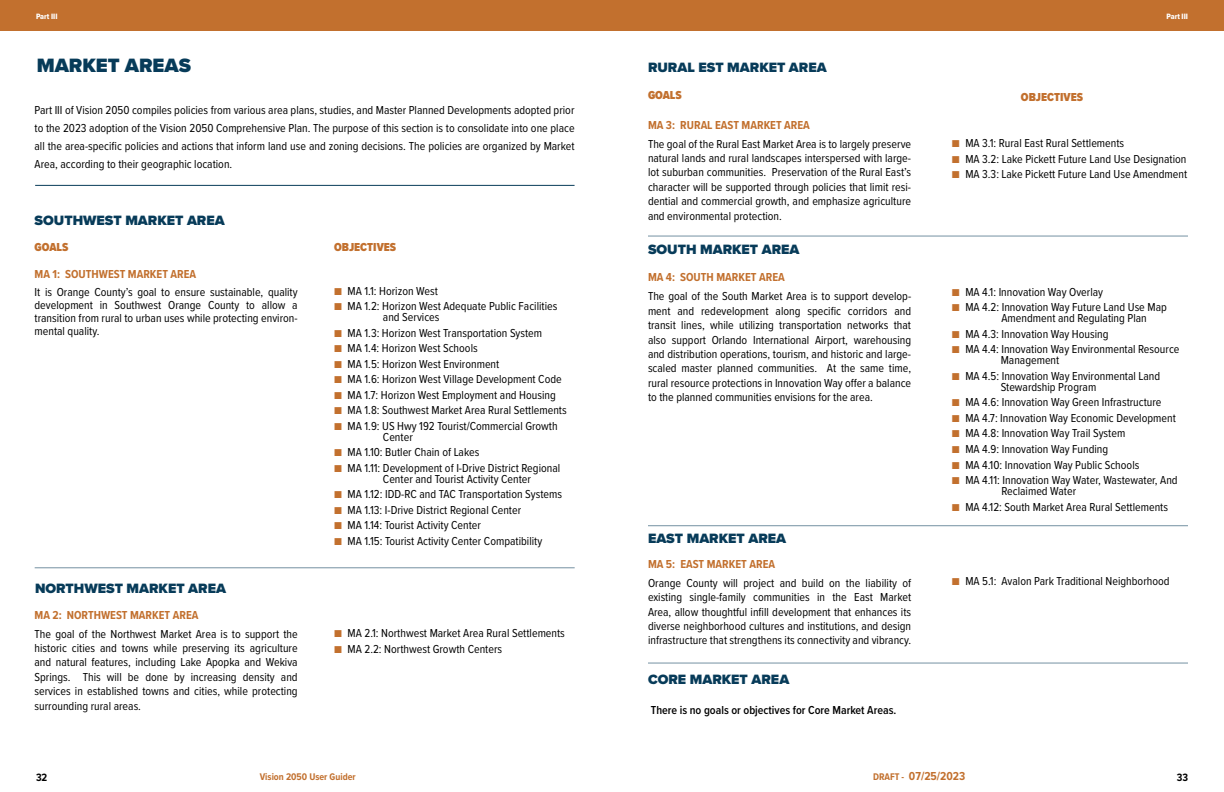
<style>
.page{position:relative;width:1224px;height:792px;background:#fff}
.page>*{position:absolute;margin:0;border:0;box-sizing:border-box;transform-origin:0 0}
.t1{font:900 20px "Proxima Nova";color:#073b59}
.t2{font:900 14px "Proxima Nova";color:#073b59}
.t3{font:12px/14.4px "Proxima Nova Cond";color:#000}
.t4{font:700 12px "Proxima Nova Cond";color:#c2702e}
.t5{font:600 12px "Proxima Nova Cond";color:#000}
.t6{font:900 12px "Proxima Nova Cond";color:#c2702e}
.t7{font:700 11px "Proxima Nova Cond";color:#000}
.t8{font:700 10px "Proxima Nova Cond";color:#c2702e}
.t9{font:8px "Proxima Nova Cond Extrabld";color:#fff}
.s1{font-family:"Proxima Nova";color:#c2702e}
.s2{font-size:10px}
</style>
<div class="page">
<div style="left:0;top:0;width:612px;height:31px;background:#c2702e"></div>
<div style="left:612px;top:0;width:612px;height:31px;background:#c2702e"></div>
<hr style="left:35px;top:185px;width:540px;height:1px;background:#073b59">
<hr style="left:648px;top:236px;width:540px;height:1px;background:#7491a2">
<hr style="left:35px;top:568px;width:540px;height:1px;background:#7491a2">
<hr style="left:648px;top:526px;width:540px;height:1px;background:#7491a2">
<hr style="left:648px;top:663px;width:540px;height:1px;background:#7491a2">
<p class="t9" style="left:36px;top:10px;width:23px">Part III</p>
<p class="t9" style="left:1166px;top:10px;width:23px">Part III</p>
<h1 class="t1" style="left:37px;top:50px;width:156px">MARKET AREAS</h1>
<p class="t3" style="left:35px;top:100px;width:542px;line-height:18px;text-align:justify">Part III of Vision 2050 compiles policies from various area plans, studies, and Master Planned Developments adopted prior to the 2023 adoption of the Vision 2050 Comprehensive Plan. The purpose of this section is to consolidate into one place all the area-specific policies and actions that inform land use and zoning decisions. The policies are organized by Market Area, according to their geographic location.</p>
<p class="t2" style="left:35px;top:209px;width:192px">SOUTHWEST MARKET AREA</p>
<p class="t6" style="left:35px;top:239px;width:35px">GOALS</p>
<p class="t4" style="left:35px;top:265px;width:163px">MA 1: SOUTHWEST MARKET AREA</p>
<p class="t3" style="left:35px;top:285px;width:265px;line-height:13.2px;text-align:justify">It is Orange County’s goal to ensure sustainable, quality development in Southwest Orange County to allow a transition from rural to urban uses while protecting environ&shy;mental quality.</p>
<p class="t2" style="left:35px;top:578px;width:192px">NORTHWEST MARKET AREA</p>
<p class="t4" style="left:35px;top:606px;width:165px">MA 2: NORTHWEST MARKET AREA</p>
<p class="t3" style="left:35px;top:626px;width:265px;text-align:justify">The goal of the Northwest Market Area is to support the historic cities and towns while preserving its agriculture and natural features, including Lake Apopka and Wekiva Springs. This will be done by increasing density and services in established towns and cities, while protecting surrounding rural areas.</p>
<p class="t6" style="left:334px;top:239px;width:64px">OBJECTIVES</p>
<p class="t3" style="left:334px;top:283px;width:105px"><span class="s1">■</span> MA 1.1: Horizon West</p>
<p class="t3" style="left:383px;top:300px;width:176px;line-height:11px;text-indent:-49px"><span class="s1">■</span> MA 1.2: Horizon West Adequate Public Facilities and Services</p>
<p class="t3" style="left:334px;top:325px;width:210px"><span class="s1">■</span> MA 1.3: Horizon West Transportation System</p>
<p class="t3" style="left:334px;top:340px;width:145px"><span class="s1">■</span> MA 1.4: Horizon West Schools</p>
<p class="t3" style="left:334px;top:356px;width:167px"><span class="s1">■</span> MA 1.5: Horizon West Environment</p>
<p class="t3" style="left:334px;top:371px;width:229px"><span class="s1">■</span> MA 1.6: Horizon West Village Development Code</p>
<p class="t3" style="left:334px;top:387px;width:223px"><span class="s1">■</span> MA 1.7: Horizon West Employment and Housing</p>
<p class="t3" style="left:334px;top:402px;width:234px"><span class="s1">■</span> MA 1.8: Southwest Market Area Rural Settlements</p>
<p class="t3" style="left:383px;top:420px;width:176px;line-height:11px;text-indent:-49px"><span class="s1">■</span> MA 1.9: US Hwy 192 Tourist/Commercial Growth<br>Center</p>
<p class="t3" style="left:334px;top:444px;width:147px"><span class="s1">■</span> MA 1.10: Butler Chain of Lakes</p>
<p class="t3" style="left:383px;top:462px;width:179px;line-height:11px;text-indent:-49px"><span class="s1">■</span> MA 1.11: Development of I-Drive District Regional<br>Center and Tourist Activity Center</p>
<p class="t3" style="left:334px;top:486px;width:230px"><span class="s1">■</span> MA 1.12: IDD-RC and TAC Transportation Systems</p>
<p class="t3" style="left:334px;top:502px;width:189px"><span class="s1">■</span> MA 1.13: I-Drive District Regional Center</p>
<p class="t3" style="left:334px;top:517px;width:148px"><span class="s1">■</span> MA 1.14: Tourist Activity Center</p>
<p class="t3" style="left:334px;top:533px;width:210px"><span class="s1">■</span> MA 1.15: Tourist Activity Center Compatibility</p>
<p class="t3" style="left:334px;top:626px;width:232px"><span class="s1">■</span> MA 2.1: Northwest Market Area Rural Settlements</p>
<p class="t3" style="left:334px;top:641px;width:170px"><span class="s1">■</span> MA 2.2: Northwest Growth Centers</p>
<p class="t2" style="left:648px;top:57px;width:180px">RURAL EST MARKET AREA</p>
<p class="t6" style="left:648px;top:86px;width:35px">GOALS</p>
<p class="t4" style="left:648px;top:116px;width:163px">MA 3: RURAL EAST MARKET AREA</p>
<p class="t3" style="left:648px;top:136px;width:265px;text-align:justify">The goal of the Rural East Market Area is to largely preserve natural lands and rural landscapes interspersed with large&shy;lot suburban communities. Preservation of the Rural East’s character will be supported through policies that limit resi&shy;dential and commercial growth, and emphasize agriculture and environmental protection.</p>
<p class="t2" style="left:648px;top:239px;width:153px">SOUTH MARKET AREA</p>
<p class="t4" style="left:648px;top:269px;width:138px">MA 4: SOUTH MARKET AREA</p>
<p class="t3" style="left:648px;top:289px;width:265px;text-align:justify">The goal of the South Market Area is to support develop&shy;ment and redevelopment along specific corridors and transit lines, while utilizing transportation networks that also support Orlando International Airport, warehousing and distribution operations, tourism, and historic and large&shy;scaled master planned communities. At the same time, rural resource protections in Innovation Way offer a balance to the planned communities envisions for the area.</p>
<p class="t2" style="left:648px;top:528px;width:140px">EAST MARKET AREA</p>
<p class="t4" style="left:648px;top:555px;width:129px">MA 5: EAST MARKET AREA</p>
<p class="t3" style="left:648px;top:575px;width:265px;text-align:justify">Orange County will project and build on the liability of existing single-family communities in the East Market Area, allow thoughtful infill development that enhances its diverse neighborhood cultures and institutions, and design infrastructure that strengthens its connectivity and vibrancy.</p>
<p class="t2" style="left:648px;top:669px;width:143px">CORE MARKET AREA</p>
<p class="t5" style="left:651px;top:701px;width:247px">There is no goals or objectives for Core Market Areas.</p>
<p class="t6" style="left:1021px;top:88px;width:64px">OBJECTIVES</p>
<p class="t3" style="left:952px;top:136px;width:174px"><span class="s1">■</span> MA 3.1: Rural East Rural Settlements</p>
<p class="t3" style="left:952px;top:151px;width:236px"><span class="s1">■</span> MA 3.2: Lake Pickett Future Land Use Designation</p>
<p class="t3" style="left:952px;top:167px;width:237px"><span class="s1">■</span> MA 3.3: Lake Pickett Future Land Use Amendment</p>
<p class="t3" style="left:952px;top:284px;width:153px"><span class="s1">■</span> MA 4.1: Innovation Way Overlay</p>
<p class="t3" style="left:1001px;top:301px;width:167px;line-height:11px;text-indent:-50px"><span class="s1">■</span> MA 4.2: Innovation Way Future Land Use Map<br>Amendment and Regulating Plan</p>
<p class="t3" style="left:952px;top:326px;width:158px"><span class="s1">■</span> MA 4.3: Innovation Way Housing</p>
<p class="t3" style="left:1001px;top:343px;width:180px;line-height:11px;text-indent:-49px"><span class="s1">■</span> MA 4.4: Innovation Way Environmental Resource<br>Management</p>
<p class="t3" style="left:1001px;top:370px;width:161px;line-height:11px;text-indent:-49px"><span class="s1">■</span> MA 4.5: Innovation Way Environmental Land<br>Stewardship Program</p>
<p class="t3" style="left:952px;top:395px;width:211px"><span class="s1">■</span> MA 4.6: Innovation Way Green Infrastructure</p>
<p class="t3" style="left:952px;top:410px;width:226px"><span class="s1">■</span> MA 4.7: Innovation Way Economic Development</p>
<p class="t3" style="left:952px;top:426px;width:175px"><span class="s1">■</span> MA 4.8: Innovation Way Trail System</p>
<p class="t3" style="left:952px;top:441px;width:158px"><span class="s1">■</span> MA 4.9: Innovation Way Funding</p>
<p class="t3" style="left:952px;top:457px;width:189px"><span class="s1">■</span> MA 4.10: Innovation Way Public Schools</p>
<p class="t3" style="left:1001px;top:474px;width:178px;line-height:11px;text-indent:-50px"><span class="s1">■</span> MA 4.11: Innovation Way Water, Wastewater, And<br>Reclaimed Water</p>
<p class="t3" style="left:952px;top:499px;width:218px"><span class="s1">■</span> MA 4.12: South Market Area Rural Settlements</p>
<p class="t3" style="left:952px;top:573px;width:219px"><span class="s1">■</span> MA 5.1: Avalon Park Traditional Neighborhood</p>
<p class="t7" style="left:36px;top:769px;width:13px">32</p>
<p class="t8" style="left:260px;top:770px;width:98px">Vision 2050 User Guider</p>
<p class="t4" style="left:873px;top:768px;width:94px"><span class="s2">DRAFT -</span> 07/25/2023</p>
<p class="t7" style="left:1177px;top:769px;width:13px">33</p>
</div>
